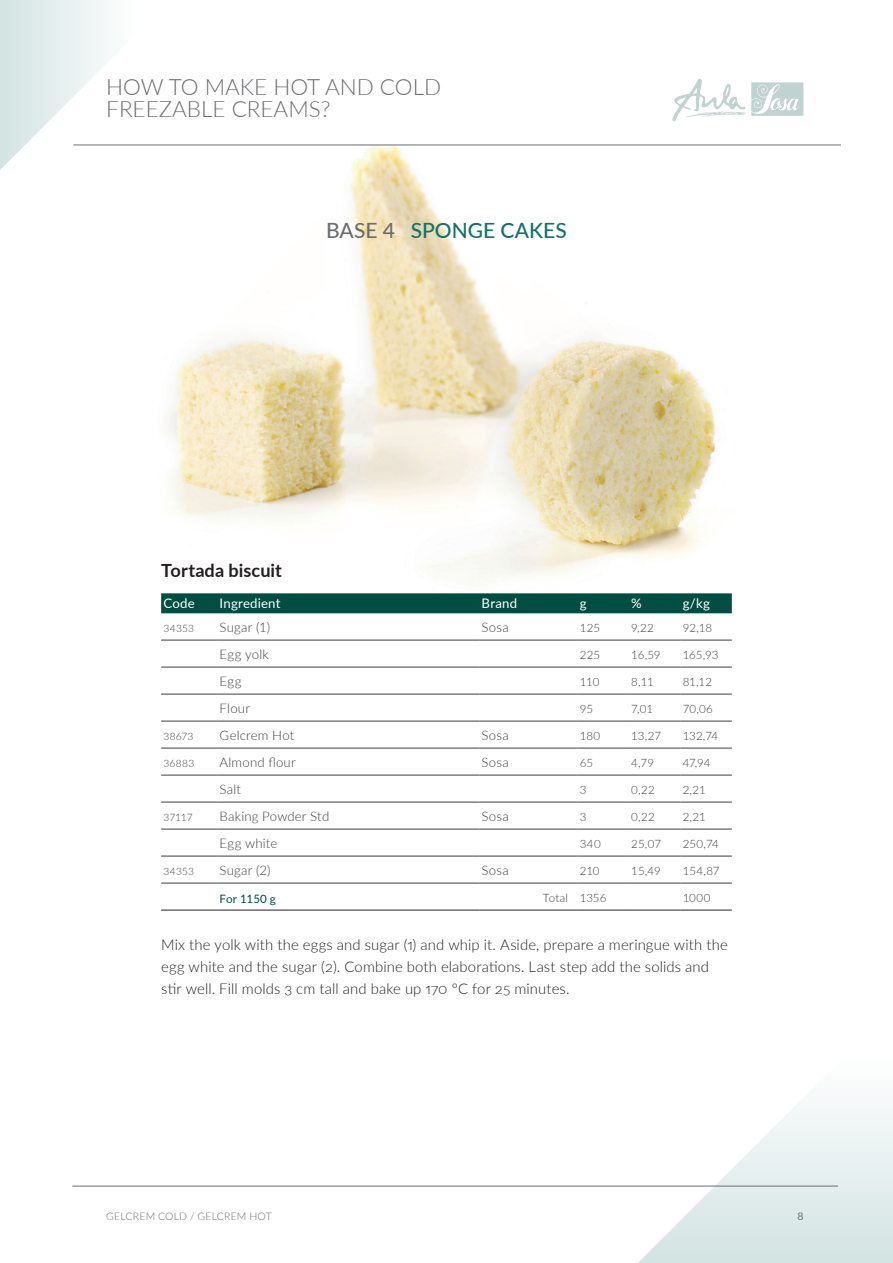
<style>
.page{position:relative;width:893px;height:1263px;background:#fff}
.page>*{position:absolute;margin:0;border:0;box-sizing:border-box;transform-origin:0 0}
.t1{font:300 22.5px/22.5px "Lato";color:#6c6d70}
.t2{font:500 21px "Lato";color:#10736d}
.t3{font:700 18.15px "Lato";color:#231f20}
.t4{font:300 14.85px/22.2px "Lato";letter-spacing:.01em;color:#231f20}
.t5{font:300 13.2px "Lato";letter-spacing:.015em;color:#3e3e3f}
.t6{font:13.2px "Lato";letter-spacing:.015em;color:#fff}
.t7{font:300 11.55px "Lato";color:#3e3e3f}
.t8{font:11.55px "Lato";letter-spacing:.01em;color:#004d42}
.t9{font:300 10.5px "Lato";letter-spacing:.015em;color:#6c6d70}
.t10{font:10.5px "Lato";color:#6c6d70}
.t11{font:300 10.2px "Lato";letter-spacing:.02em;color:#3e3e3f}
.s1{color:#6c6d70}
</style>
<div class="page">
<img style="left:161px;top:82px;width:680px;height:585px">
<svg style="left:638px;top:1104px;width:255px;height:159px"></svg>
<hr style="left:73px;top:1186px;width:765px;height:1px;background:#6c6d70">
<svg style="left:0;top:0;width:170px;height:170px"></svg>
<hr style="left:73px;top:145px;width:768px;height:1px;background:#6c6d70">
<svg style="left:670px;top:78px;width:133px;height:43px"></svg>
<div style="left:161px;top:593px;width:571px;height:20px;background:#004d42"></div>
<hr style="left:161px;top:910px;width:56px;height:1px;background:#231f20">
<hr style="left:217px;top:910px;width:262px;height:1px;background:#231f20">
<hr style="left:479px;top:910px;width:98px;height:1px;background:#231f20">
<hr style="left:577px;top:910px;width:52px;height:1px;background:#231f20">
<hr style="left:629px;top:910px;width:51px;height:1px;background:#231f20">
<hr style="left:680px;top:910px;width:52px;height:1px;background:#231f20">
<hr style="left:161px;top:640px;width:56px;height:1px;background:#3e3e3f">
<hr style="left:217px;top:640px;width:262px;height:1px;background:#3e3e3f">
<hr style="left:479px;top:640px;width:98px;height:1px;background:#3e3e3f">
<hr style="left:577px;top:640px;width:52px;height:1px;background:#3e3e3f">
<hr style="left:629px;top:640px;width:51px;height:1px;background:#3e3e3f">
<hr style="left:680px;top:640px;width:52px;height:1px;background:#3e3e3f">
<hr style="left:161px;top:667px;width:56px;height:1px;background:#3e3e3f">
<hr style="left:217px;top:667px;width:262px;height:1px;background:#3e3e3f">
<hr style="left:479px;top:667px;width:98px;height:1px;background:#3e3e3f">
<hr style="left:577px;top:667px;width:52px;height:1px;background:#3e3e3f">
<hr style="left:629px;top:667px;width:51px;height:1px;background:#3e3e3f">
<hr style="left:680px;top:667px;width:52px;height:1px;background:#3e3e3f">
<hr style="left:161px;top:694px;width:56px;height:1px;background:#3e3e3f">
<hr style="left:217px;top:694px;width:262px;height:1px;background:#3e3e3f">
<hr style="left:479px;top:694px;width:98px;height:1px;background:#3e3e3f">
<hr style="left:577px;top:694px;width:52px;height:1px;background:#3e3e3f">
<hr style="left:629px;top:694px;width:51px;height:1px;background:#3e3e3f">
<hr style="left:680px;top:694px;width:52px;height:1px;background:#3e3e3f">
<hr style="left:161px;top:721px;width:56px;height:1px;background:#3e3e3f">
<hr style="left:217px;top:721px;width:262px;height:1px;background:#3e3e3f">
<hr style="left:479px;top:721px;width:98px;height:1px;background:#3e3e3f">
<hr style="left:577px;top:721px;width:52px;height:1px;background:#3e3e3f">
<hr style="left:629px;top:721px;width:51px;height:1px;background:#3e3e3f">
<hr style="left:680px;top:721px;width:52px;height:1px;background:#3e3e3f">
<hr style="left:161px;top:748px;width:56px;height:1px;background:#3e3e3f">
<hr style="left:217px;top:748px;width:262px;height:1px;background:#3e3e3f">
<hr style="left:479px;top:748px;width:98px;height:1px;background:#3e3e3f">
<hr style="left:577px;top:748px;width:52px;height:1px;background:#3e3e3f">
<hr style="left:629px;top:748px;width:51px;height:1px;background:#3e3e3f">
<hr style="left:680px;top:748px;width:52px;height:1px;background:#3e3e3f">
<hr style="left:161px;top:775px;width:56px;height:1px;background:#3e3e3f">
<hr style="left:217px;top:775px;width:262px;height:1px;background:#3e3e3f">
<hr style="left:479px;top:775px;width:98px;height:1px;background:#3e3e3f">
<hr style="left:577px;top:775px;width:52px;height:1px;background:#3e3e3f">
<hr style="left:629px;top:775px;width:51px;height:1px;background:#3e3e3f">
<hr style="left:680px;top:775px;width:52px;height:1px;background:#3e3e3f">
<hr style="left:161px;top:802px;width:56px;height:1px;background:#3e3e3f">
<hr style="left:217px;top:802px;width:262px;height:1px;background:#3e3e3f">
<hr style="left:479px;top:802px;width:98px;height:1px;background:#3e3e3f">
<hr style="left:577px;top:802px;width:52px;height:1px;background:#3e3e3f">
<hr style="left:629px;top:802px;width:51px;height:1px;background:#3e3e3f">
<hr style="left:680px;top:802px;width:52px;height:1px;background:#3e3e3f">
<hr style="left:161px;top:829px;width:56px;height:1px;background:#3e3e3f">
<hr style="left:217px;top:829px;width:262px;height:1px;background:#3e3e3f">
<hr style="left:479px;top:829px;width:98px;height:1px;background:#3e3e3f">
<hr style="left:577px;top:829px;width:52px;height:1px;background:#3e3e3f">
<hr style="left:629px;top:829px;width:51px;height:1px;background:#3e3e3f">
<hr style="left:680px;top:829px;width:52px;height:1px;background:#3e3e3f">
<hr style="left:161px;top:856px;width:56px;height:1px;background:#3e3e3f">
<hr style="left:217px;top:856px;width:262px;height:1px;background:#3e3e3f">
<hr style="left:479px;top:856px;width:98px;height:1px;background:#3e3e3f">
<hr style="left:577px;top:856px;width:52px;height:1px;background:#3e3e3f">
<hr style="left:629px;top:856px;width:51px;height:1px;background:#3e3e3f">
<hr style="left:680px;top:856px;width:52px;height:1px;background:#3e3e3f">
<hr style="left:161px;top:883px;width:56px;height:1px;background:#3e3e3f">
<hr style="left:217px;top:883px;width:262px;height:1px;background:#3e3e3f">
<hr style="left:479px;top:883px;width:98px;height:1px;background:#3e3e3f">
<hr style="left:577px;top:883px;width:52px;height:1px;background:#3e3e3f">
<hr style="left:629px;top:883px;width:51px;height:1px;background:#3e3e3f">
<hr style="left:680px;top:883px;width:52px;height:1px;background:#3e3e3f">
<h1 class="t1" style="left:106px;top:74px;width:336px">HOW TO MAKE HOT AND COLD<br>FREEZABLE CREAMS?</h1>
<h2 class="t2" style="left:326px;top:215px;width:242px"><span class="s1">BASE 4</span> SPONGE CAKES</h2>
<p class="t3" style="left:161px;top:557px;width:122px">Tortada biscuit</p>
<p class="t6" style="left:163px;top:594px;width:33px">Code</p>
<p class="t6" style="left:220px;top:594px;width:62px">Ingredient</p>
<p class="t6" style="left:482px;top:594px;width:37px">Brand</p>
<p class="t6" style="left:580px;top:594px;width:8px">g</p>
<p class="t6" style="left:631px;top:594px;width:12px">%</p>
<p class="t6" style="left:683px;top:594px;width:29px">g/kg</p>
<p class="t11" style="left:163px;top:621px;width:32px">34353</p>
<p class="t5" style="left:220px;top:618px;width:52px">Sugar (1)</p>
<p class="t5" style="left:482px;top:618px;width:29px">Sosa</p>
<p class="t7" style="left:580px;top:620px;width:22px">125</p>
<p class="t7" style="left:631px;top:620px;width:24px">9,22</p>
<p class="t7" style="left:683px;top:620px;width:31px">92,18</p>
<p class="t5" style="left:220px;top:645px;width:51px">Egg yolk</p>
<p class="t7" style="left:580px;top:647px;width:22px">225</p>
<p class="t7" style="left:631px;top:647px;width:31px">16,59</p>
<p class="t7" style="left:683px;top:647px;width:37px">165,93</p>
<p class="t5" style="left:220px;top:672px;width:23px">Egg</p>
<p class="t7" style="left:580px;top:674px;width:21px">110</p>
<p class="t7" style="left:631px;top:674px;width:24px">8,11</p>
<p class="t7" style="left:683px;top:674px;width:31px">81,12</p>
<p class="t5" style="left:220px;top:699px;width:32px">Flour</p>
<p class="t7" style="left:580px;top:701px;width:15px">95</p>
<p class="t7" style="left:631px;top:701px;width:24px">7,01</p>
<p class="t7" style="left:683px;top:701px;width:32px">70,06</p>
<p class="t11" style="left:163px;top:729px;width:32px">38673</p>
<p class="t5" style="left:220px;top:726px;width:76px">Gelcrem Hot</p>
<p class="t5" style="left:482px;top:726px;width:29px">Sosa</p>
<p class="t7" style="left:580px;top:728px;width:22px">180</p>
<p class="t7" style="left:631px;top:728px;width:31px">13,27</p>
<p class="t7" style="left:683px;top:728px;width:37px">132,74</p>
<p class="t11" style="left:163px;top:756px;width:32px">36883</p>
<p class="t5" style="left:220px;top:753px;width:78px">Almond flour</p>
<p class="t5" style="left:482px;top:753px;width:29px">Sosa</p>
<p class="t7" style="left:580px;top:755px;width:15px">65</p>
<p class="t7" style="left:631px;top:755px;width:24px">4,79</p>
<p class="t7" style="left:683px;top:755px;width:29px">47,94</p>
<p class="t5" style="left:220px;top:780px;width:23px">Salt</p>
<p class="t7" style="left:580px;top:782px;width:8px">3</p>
<p class="t7" style="left:631px;top:782px;width:25px">0,22</p>
<p class="t7" style="left:683px;top:782px;width:25px">2,21</p>
<p class="t11" style="left:163px;top:810px;width:31px">37117</p>
<p class="t5" style="left:220px;top:807px;width:111px">Baking Powder Std</p>
<p class="t5" style="left:482px;top:807px;width:29px">Sosa</p>
<p class="t7" style="left:580px;top:809px;width:8px">3</p>
<p class="t7" style="left:631px;top:809px;width:25px">0,22</p>
<p class="t7" style="left:683px;top:809px;width:25px">2,21</p>
<p class="t5" style="left:220px;top:834px;width:59px">Egg white</p>
<p class="t7" style="left:580px;top:836px;width:23px">340</p>
<p class="t7" style="left:631px;top:836px;width:31px">25,07</p>
<p class="t7" style="left:683px;top:836px;width:38px">250,74</p>
<p class="t11" style="left:163px;top:864px;width:32px">34353</p>
<p class="t5" style="left:220px;top:861px;width:53px">Sugar (2)</p>
<p class="t5" style="left:482px;top:861px;width:29px">Sosa</p>
<p class="t7" style="left:580px;top:863px;width:21px">210</p>
<p class="t7" style="left:631px;top:863px;width:31px">15,49</p>
<p class="t7" style="left:683px;top:863px;width:38px">154,87</p>
<p class="t8" style="left:220px;top:890px;width:58px">For 1150 g</p>
<p class="t7" style="left:543px;top:890px;width:65px">Total 1356</p>
<p class="t7" style="left:683px;top:890px;width:29px">1000</p>
<p class="t4" style="left:161px;top:932px;width:568px">Mix the yolk with the eggs and sugar (1) and whip it. Aside, prepare a meringue with the egg white and the sugar (2). Combine both elaborations. Last step add the solids and stir well. Fill molds 3 cm tall and bake up 170 °C for 25 minutes.</p>
<p class="t9" style="left:106px;top:1209px;width:167px">GELCREM COLD / GELCREM HOT</p>
<p class="t10" style="left:798px;top:1209px;width:8px">8</p>
</div>
